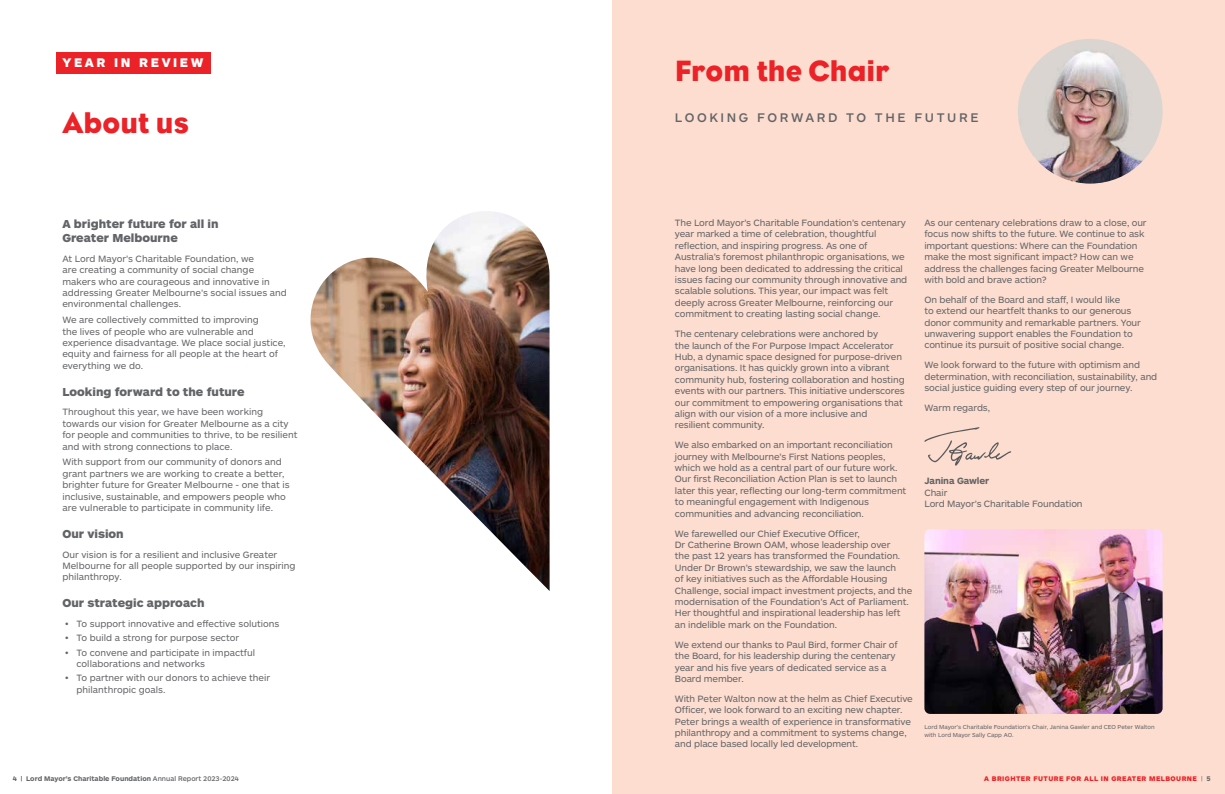
<style>
.page{position:relative;width:1225px;height:794px;background:#fff}
.page>*{position:absolute;margin:0;border:0;box-sizing:border-box;transform-origin:0 0}
.t1{font:30px "Eagle";color:#eb2227}
.t2{font:500 13px "ARS Maquette Pro";letter-spacing:.2em;color:#636467}
.t3{font:900 13px "ARS Maquette Pro";letter-spacing:.2em;color:#fff}
.t4{font:900 12px/14px "ARS Maquette Pro";color:#636467}
.t5{font:9.5px/11.4px "ARS Maquette Pro";letter-spacing:-.01em;color:#636467}
.t6{font:700 9.5px "ARS Maquette Pro";letter-spacing:-.01em;color:#636467}
.t7{font:700 7px "ARS Maquette Pro";color:#636467}
.t8{font:900 7px "ARS Maquette Pro";letter-spacing:.06em;color:#eb2227}
.t9{font:6px/8px "ARS Maquette Pro";color:#636467}
.s1{font-weight:500}
.s2{font-weight:400;color:#636467}
.s3{font-weight:700;color:#636467}
</style>
<div class="page">
<div style="left:57px;top:52px;width:154px;height:22px;background:#eb2227"></div>
<img style="left:310px;top:211px;width:239px;height:380px">
<div style="left:612px;top:0;width:613px;height:794px;background:#fcddcf"></div>
<svg style="left:924px;top:427px;width:87px;height:38px"></svg>
<img style="left:924px;top:529px;width:238px;height:185px">
<img style="left:1018px;top:39px;width:144px;height:145px;border-radius:72px">
<h2 class="t3" style="left:62px;top:54px;width:143px">YEAR IN REVIEW</h2>
<h1 class="t1" style="left:62px;top:104px;width:128px">About us</h1>
<p class="t4" style="left:62px;top:216px;width:158px">A brighter future for all in<br>Greater Melbourne</p>
<p class="t5" style="left:62px;top:252px;width:226px">At Lord Mayor’s Charitable Foundation, we<br>are creating a community of social change makers who are courageous and innovative in addressing Greater Melbourne’s social issues and environmental challenges.</p>
<p class="t5" style="left:62px;top:314px;width:225px">We are collectively committed to improving<br>the lives of people who are vulnerable and experience disadvantage. We place social justice, equity and fairness for all people at the heart of everything we do.</p>
<p class="t4" style="left:62px;top:384px;width:184px">Looking forward to the future</p>
<p class="t5" style="left:62px;top:406px;width:236px">Throughout this year, we have been working towards our vision for Greater Melbourne as a city for people and communities to thrive, to be resilient and with strong connections to place.</p>
<p class="t5" style="left:62px;top:456px;width:229px">With support from our community of donors and grant partners we are working to create a better, brighter future for Greater Melbourne - one that is inclusive, sustainable, and empowers people who are vulnerable to participate in community life.</p>
<p class="t4" style="left:62px;top:526px;width:63px">Our vision</p>
<p class="t5" style="left:62px;top:548px;width:235px">Our vision is for a resilient and inclusive Greater<br>Melbourne for all people supported by our inspiring philanthropy.</p>
<p class="t4" style="left:62px;top:595px;width:144px">Our strategic approach</p>
<p class="t5" style="left:65px;top:617px;width:216px">• To support innovative and effective solutions</p>
<p class="t5" style="left:65px;top:632px;width:175px">• To build a strong for purpose sector</p>
<p class="t5" style="left:77px;top:646px;width:180px;text-indent:-11px">• To convene and participate in impactful collaborations and networks</p>
<p class="t5" style="left:77px;top:671px;width:195px;text-indent:-11px">• To partner with our donors to achieve their philanthropic goals.</p>
<h1 class="t1" style="left:675px;top:52px;width:216px">From the Chair</h1>
<h2 class="t2" style="left:675px;top:109px;width:305px">LOOKING FORWARD TO THE FUTURE</h2>
<p class="t5" style="left:675px;top:216px;width:234px">The Lord Mayor’s Charitable Foundation’s centenary year marked a time of celebration, thoughtful reflection, and inspiring progress. As one of Australia’s foremost philanthropic organisations, we have long been dedicated to addressing the critical issues facing our community through innovative and scalable solutions. This year, our impact was felt deeply across Greater Melbourne, reinforcing our commitment to creating lasting social change.</p>
<p class="t5" style="left:675px;top:328px;width:231px">The centenary celebrations were anchored by<br>the launch of the For Purpose Impact Accelerator Hub, a dynamic space designed for purpose-driven organisations. It has quickly grown into a vibrant community hub, fostering collaboration and hosting events with our partners. This initiative underscores our commitment to empowering organisations that align with our vision of a more inclusive and resilient community.</p>
<p class="t5" style="left:675px;top:439px;width:233px">We also embarked on an important reconciliation journey with Melbourne’s First Nations peoples, which we hold as a central part of our future work.<br>Our first Reconciliation Action Plan is set to launch later this year, reflecting our long-term commitment to meaningful engagement with Indigenous communities and advancing reconciliation.</p>
<p class="t5" style="left:675px;top:527px;width:239px">We farewelled our Chief Executive Officer,<br>Dr Catherine Brown OAM, whose leadership over<br>the past 12 years has transformed the Foundation.<br>Under Dr Brown’s stewardship, we saw the launch<br>of key initiatives such as the Affordable Housing Challenge, social impact investment projects, and the modernisation of the Foundation’s Act of Parliament.<br>Her thoughtful and inspirational leadership has left an indelible mark on the Foundation.</p>
<p class="t5" style="left:675px;top:638px;width:224px">We extend our thanks to Paul Bird, former Chair of the Board, for his leadership during the centenary year and his five years of dedicated service as a Board member.</p>
<p class="t5" style="left:675px;top:692px;width:239px">With Peter Walton now at the helm as Chief Executive Officer, we look forward to an exciting new chapter.<br>Peter brings a wealth of experience in transformative philanthropy and a commitment to systems change, and place based locally led development.</p>
<p class="t5" style="left:924px;top:216px;width:224px">As our centenary celebrations draw to a close, our focus now shifts to the future. We continue to ask important questions: Where can the Foundation make the most significant impact? How can we address the challenges facing Greater Melbourne with bold and brave action?</p>
<p class="t5" style="left:924px;top:293px;width:218px">On behalf of the Board and staff, I would like<br>to extend our heartfelt thanks to our generous donor community and remarkable partners. Your unwavering support enables the Foundation to continue its pursuit of positive social change.</p>
<p class="t5" style="left:924px;top:359px;width:234px">We look forward to the future with optimism and determination, with reconciliation, sustainability, and social justice guiding every step of our journey.</p>
<p class="t5" style="left:924px;top:402px;width:67px">Warm regards,</p>
<p class="t6" style="left:924px;top:475px;width:66px">Janina Gawler</p>
<p class="t5" style="left:924px;top:486px;width:160px">Chair<br>Lord Mayor’s Charitable Foundation</p>
<p class="t9" style="left:924px;top:723px;width:232px">Lord Mayor’s Charitable Foundation’s Chair, Janina Gawler and CEO Peter Walton with Lord Mayor Sally Capp AO.</p>
<p class="t7" style="left:13px;top:774px;width:228px">4 | Lord Mayor’s Charitable Foundation <span class="s1">Annual Report 2023-2024</span></p>
<p class="t8" style="left:984px;top:774px;width:228px">A BRIGHTER FUTURE FOR ALL IN GREATER MELBOURNE <span class="s2">|</span> <span class="s3">5</span></p>
</div>
